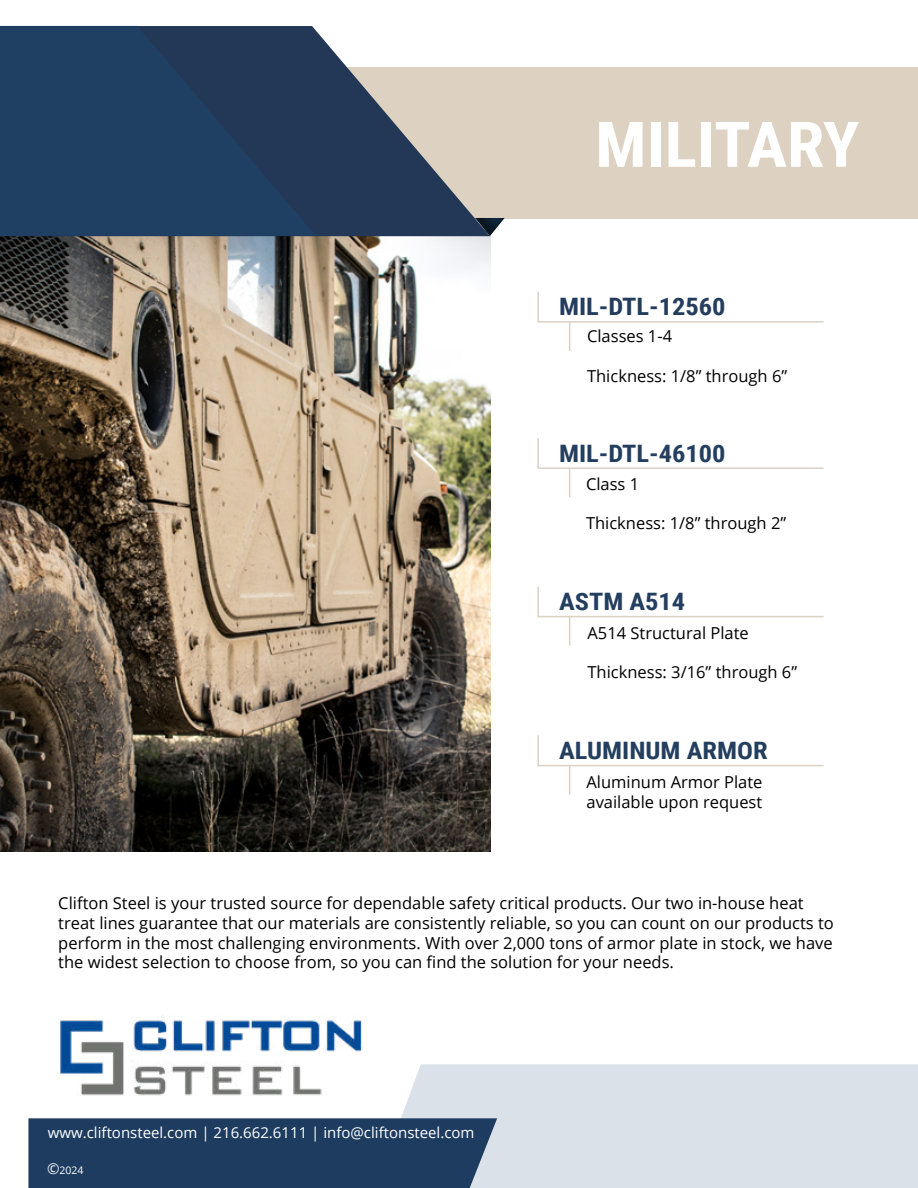
<style>
.page{position:relative;width:918px;height:1188px;background:#fff}
.page>*{position:absolute;margin:0;border:0;box-sizing:border-box;transform-origin:0 0}
.t1{font:700 63px "Roboto Condensed";color:#fff;scale:1.07 1}
.t2{font:700 24px "Roboto Condensed";color:#233e5e;scale:1.1 1}
.t3{font:700 24px "Roboto Condensed";color:#243d5d;scale:1.1 1}
.t4{font:16.5px/19.8px "Open Sans";color:#000}
.t5{font:15px "Open Sans";color:#fff}
.t6{font:10.5px "Open Sans";color:#fff}
.s1{font-size:15px}
</style>
<div class="page">
<img style="left:0;top:236px;width:490px;height:615px">
<hr style="left:537px;top:321px;width:287px;height:2px;background:#dcd2c4">
<hr style="left:537px;top:292px;width:2px;height:30px;background:#dcd2c4">
<hr style="left:569px;top:321px;width:1px;height:30px;background:#dcd2c4">
<div style="left:315px;top:67px;width:603px;height:151px;background:#ddd2c2"></div>
<svg style="left:316px;top:31px;width:157px;height:205px;fill:#223856"></svg>
<svg style="left:462px;top:216px;width:57px;height:30px"></svg>
<svg style="left:0;top:26px;width:316px;height:210px;background:#203d5f"></svg>
<div style="left:401px;top:1064px;width:517px;height:124px;background:#dae1e9"></div>
<div style="left:28px;top:1118px;width:469px;height:70px;background:#1d3c60"></div>
<img style="left:32px;top:1015px;width:364px;height:115px">
<hr style="left:537px;top:467px;width:287px;height:2px;background:#dcd2c4">
<hr style="left:537px;top:438px;width:2px;height:30px;background:#dcd2c4">
<hr style="left:569px;top:467px;width:1px;height:30px;background:#dcd2c4">
<hr style="left:537px;top:616px;width:287px;height:1px;background:#dcd2c4">
<hr style="left:537px;top:586px;width:2px;height:30px;background:#dcd2c4">
<hr style="left:569px;top:616px;width:1px;height:30px;background:#dcd2c4">
<hr style="left:537px;top:765px;width:287px;height:1px;background:#dcd2c4">
<hr style="left:537px;top:735px;width:2px;height:30px;background:#dcd2c4">
<hr style="left:569px;top:765px;width:1px;height:30px;background:#dcd2c4">
<h1 class="t1" style="left:595px;top:108px;width:248px">MILITARY</h1>
<h2 class="t3" style="left:559px;top:293px;width:153px">MIL-DTL-12560</h2>
<p class="t4" style="left:587px;top:328px;width:87px">Classes 1-4</p>
<p class="t4" style="left:587px;top:367px;width:202px">Thickness: 1/8” through 6”</p>
<h2 class="t2" style="left:559px;top:439px;width:153px">MIL-DTL-46100</h2>
<p class="t4" style="left:586px;top:476px;width:55px">Class 1</p>
<p class="t4" style="left:586px;top:515px;width:202px">Thickness: 1/8” through 2”</p>
<h2 class="t2" style="left:559px;top:588px;width:116px">ASTM A514</h2>
<p class="t4" style="left:588px;top:625px;width:163px">A514 Structural Plate</p>
<p class="t4" style="left:588px;top:664px;width:211px">Thickness: 3/16” through 6”</p>
<h2 class="t2" style="left:559px;top:737px;width:191px">ALUMINUM ARMOR</h2>
<p class="t4" style="left:587px;top:774px;width:178px">Aluminum Armor Plate available upon request</p>
<p class="t4" style="left:58px;top:895px;width:777px">Clifton Steel is your trusted source for dependable safety critical products. Our two in-house heat treat lines guarantee that our materials are consistently reliable, so you can count on our products to perform in the most challenging environments. With over 2,000 tons of armor plate in stock, we have the widest selection to choose from, so you can find the solution for your needs.</p>
<p class="t5" style="left:48px;top:1126px;width:428px">www.cliftonsteel.com | 216.662.6111 | info@cliftonsteel.com</p>
<p class="t6" style="left:47px;top:1166px;width:38px"><span class="s1">©</span>2024</p>
</div>
